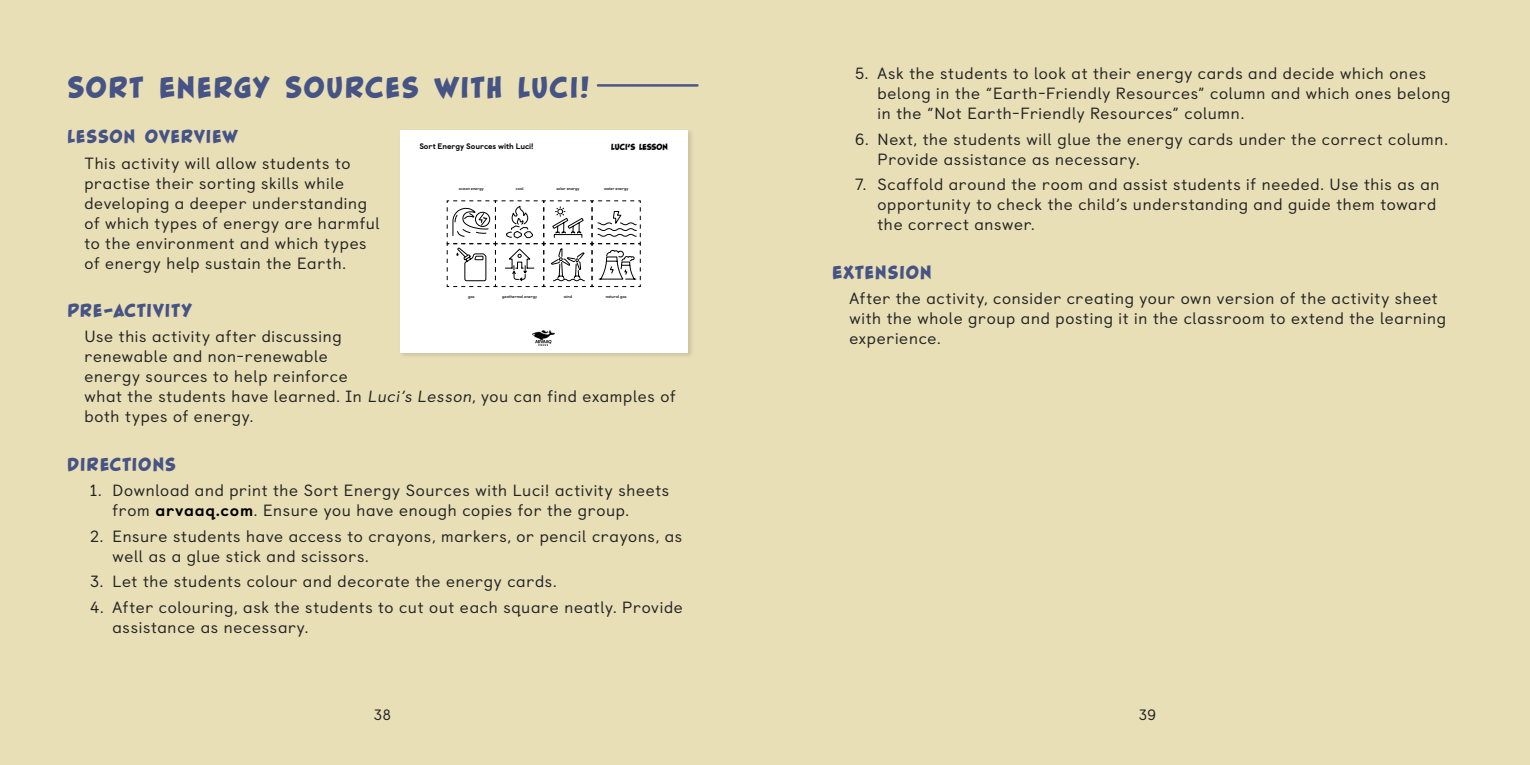
<style>
.page{position:relative;width:1530px;height:765px;background:#e8dfb6}
.page>*{position:absolute;margin:0;border:0;box-sizing:border-box;transform-origin:0 0}
.t1{font:40px "Blambot FX Pro Heavy BB";letter-spacing:.045em;color:#465385}
.t2{font:25px "Blambot FX Pro Heavy BB";letter-spacing:.045em;color:#465385}
.t3{font:16.25px/20px "Castledown";letter-spacing:.045em;color:#222223}
.t4{font:15px "Castledown";color:#222223}
.t5{font:11.88px "Blambot FX Pro Heavy BB";letter-spacing:-.005em;color:#000}
.t6{font:800 8px "Castledown";letter-spacing:-.005em;color:#000}
.t7{font:700 4px "Castledown";letter-spacing:-.01em;color:#000}
.s1{font-weight:800;color:#000}
</style>
<div class="page">
<div style="left:399px;top:129px;width:295px;height:230px;background:#000;opacity:.12"></div>
<div style="left:400px;top:130px;width:288px;height:222px;background:#fff"></div>
<img style="left:533px;top:330px;width:21px;height:16px">
<svg style="left:447px;top:200px;width:194px;height:87px"></svg>
<hr style="left:598px;top:84px;width:99px;height:3px;background:#4c5888">
<h1 class="t1" style="left:68px;top:66px;width:524px">Sort Energy Sources with Luci!</h1>
<h2 class="t2" style="left:68px;top:124px;width:172px">Lesson Overview</h2>
<p class="t3" style="left:84px;top:152px;width:297px">This activity will allow students to practise their sorting skills while developing a deeper understanding of which types of energy are harmful to the environment and which types of energy help sustain the Earth.</p>
<h2 class="t2" style="left:68px;top:297px;width:126px">Pre-Activity</h2>
<p class="t3" style="left:84px;top:325px;width:593px">Use this activity after discussing<br>renewable and non-renewable<br>energy sources to help reinforce<br>what the students have learned. In Luci’s Lesson, you can find examples of both types of energy.</p>
<h2 class="t2" style="left:68px;top:451px;width:110px">Directions</h2>
<p class="t3" style="left:113px;top:479px;width:558px;text-indent:-23px">1. Download and print the Sort Energy Sources with Luci! activity sheets from <span class="s1">arvaaq.com</span>. Ensure you have enough copies for the group.</p>
<p class="t3" style="left:113px;top:525px;width:571px;text-indent:-22px">2. Ensure students have access to crayons, markers, or pencil crayons, as well as a glue stick and scissors.</p>
<p class="t3" style="left:90px;top:570px;width:468px">3. Let the students colour and decorate the energy cards.</p>
<p class="t3" style="left:113px;top:596px;width:572px;text-indent:-23px">4. After colouring, ask the students to cut out each square neatly. Provide assistance as necessary.</p>
<p class="t6" style="left:419px;top:139px;width:116px">Sort Energy Sources with Luci!</p>
<p class="t5" style="left:611px;top:141px;width:58px">Luci’s Lesson</p>
<p class="t7" style="left:459px;top:186px;width:26px">ocean energy</p>
<p class="t7" style="left:516px;top:186px;width:9px">coal</p>
<p class="t7" style="left:556px;top:186px;width:25px">solar energy</p>
<p class="t7" style="left:604px;top:186px;width:26px">water energy</p>
<p class="t7" style="left:468px;top:293px;width:8px">gas</p>
<p class="t7" style="left:502px;top:293px;width:36px">geothermal energy</p>
<p class="t7" style="left:564px;top:293px;width:10px">wind</p>
<p class="t7" style="left:606px;top:293px;width:22px">natural gas</p>
<p class="t3" style="left:878px;top:62px;width:574px;text-indent:-23px">5. Ask the students to look at their energy cards and decide which ones belong in the “Earth-Friendly Resources” column and which ones belong in the “Not Earth-Friendly Resources” column.</p>
<p class="t3" style="left:878px;top:128px;width:572px;text-indent:-23px">6. Next, the students will glue the energy cards under the correct column.<br>Provide assistance as necessary.</p>
<p class="t3" style="left:877px;top:173px;width:564px;text-indent:-22px">7. Scaffold around the room and assist students if needed. Use this as an opportunity to check the child’s understanding and guide them toward the correct answer.</p>
<h2 class="t2" style="left:832px;top:259px;width:101px">Extension</h2>
<p class="t3" style="left:849px;top:287px;width:598px">After the activity, consider creating your own version of the activity sheet with the whole group and posting it in the classroom to extend the learning experience.</p>
<p class="t4" style="left:374px;top:703px;width:19px">38</p>
<p class="t4" style="left:1139px;top:703px;width:19px">39</p>
</div>
